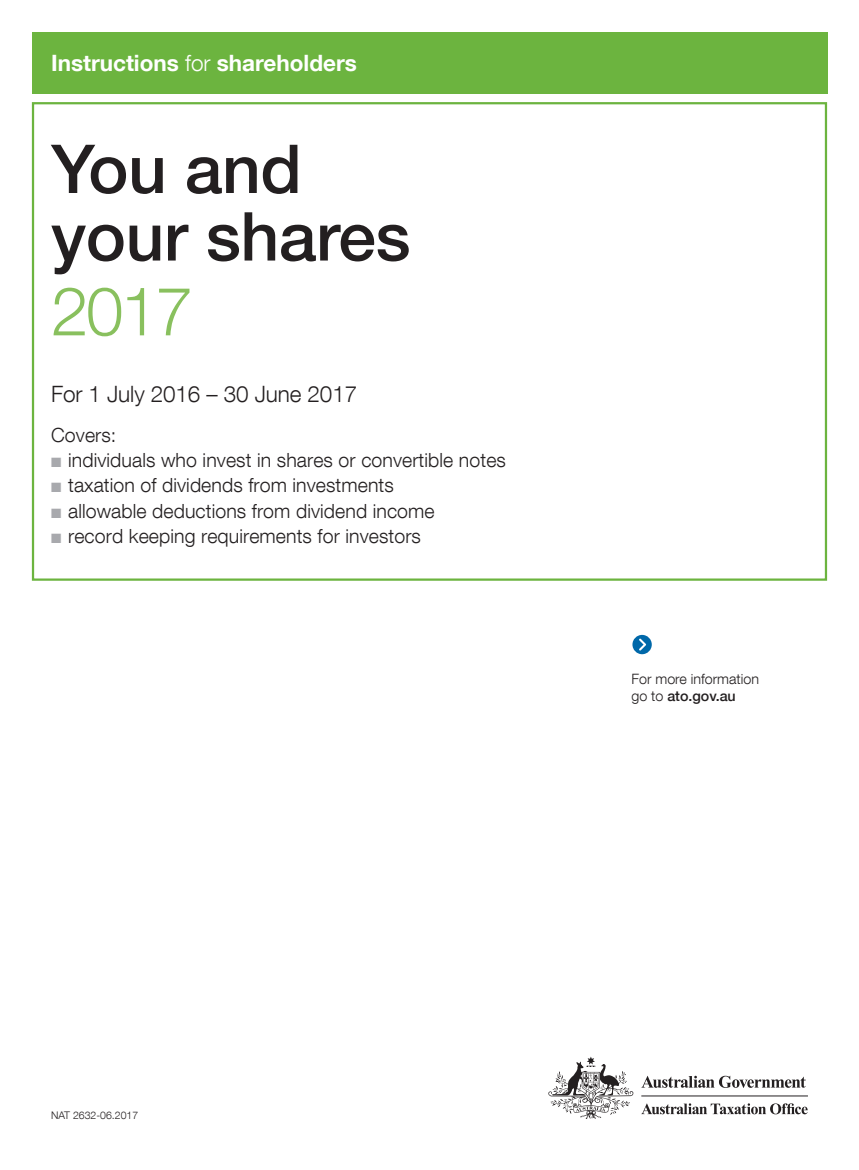
<style>
.page{position:relative;width:859px;height:1170px;background:#fff}
.page>*{position:absolute;margin:0;border:0;box-sizing:border-box;transform-origin:0 0}
.COVER_title{font:500 67.5px/67.5px "Helvetica Neue LT Com";letter-spacing:-.005em;color:#231f20}
.COVER_title_light{font:300 67.5px "Helvetica Neue LT Com";color:#89c05e}
.COVER_ref_bar{font:700 22.5px "Helvetica Neue LT Com";color:#fff}
.COVER_descriptor_-_d{font:300 22.5px "Helvetica Neue LT Com";letter-spacing:-.005em;color:#231f20}
.Cover_FA_Cover_bulle{font:300 19.5px "Helvetica Neue LT Com";letter-spacing:.005em;color:#231f20}
.COVER_icon_text{font:300 14.25px/16.5px "Helvetica Neue LT Com";color:#231f20}
.COVER_-_NAT_No{font:300 10.5px "Helvetica Neue LT Com";color:#231f20}
.s1{font-weight:300}
.s2{color:#a8a9ad}
.s3{font-weight:500}
</style>
<div class="page">
<svg style="left:632px;top:635px;width:20px;height:19px"></svg>
<svg style="left:642px;top:1075px;width:164px;height:12px"></svg>
<svg style="left:548px;top:1056px;width:85px;height:62px"></svg>
<hr style="left:641px;top:1095px;width:167px;height:1px;background:#231f20">
<svg style="left:641px;top:1103px;width:167px;height:11px"></svg>
<div style="left:32px;top:102px;width:795px;height:478px;border:2px solid #6cb43f"></div>
<div style="left:32px;top:32px;width:795px;height:62px;background:#6cb43f"></div>
<p class="COVER_ref_bar" style="left:51px;top:49px;width:307px">Instructions <span class="s1">for</span> shareholders</p>
<p class="COVER_title" style="left:51px;top:134px;width:361px">You and your shares</p>
<p class="COVER_title_light" style="left:51px;top:270px;width:144px">2017</p>
<p class="COVER_descriptor_-_d" style="left:51px;top:380px;width:308px">For 1 July 2016 – 30 June 2017</p>
<p class="Cover_FA_Cover_bulle" style="left:51px;top:423px;width:67px">Covers:</p>
<p class="Cover_FA_Cover_bulle" style="left:51px;top:448px;width:456px"><span class="s2">■</span> individuals who invest in shares or convertible notes</p>
<p class="Cover_FA_Cover_bulle" style="left:51px;top:473px;width:344px"><span class="s2">■</span> taxation of dividends from investments</p>
<p class="Cover_FA_Cover_bulle" style="left:51px;top:498px;width:385px"><span class="s2">■</span> allowable deductions from dividend income</p>
<p class="Cover_FA_Cover_bulle" style="left:51px;top:524px;width:371px"><span class="s2">■</span> record keeping requirements for investors</p>
<p class="COVER_icon_text" style="left:631px;top:670px;width:129px">For more information go to <span class="s3">ato.gov.au</span></p>
<p class="COVER_-_NAT_No" style="left:51px;top:1108px;width:89px">NAT 2632-06.2017</p>
</div>
